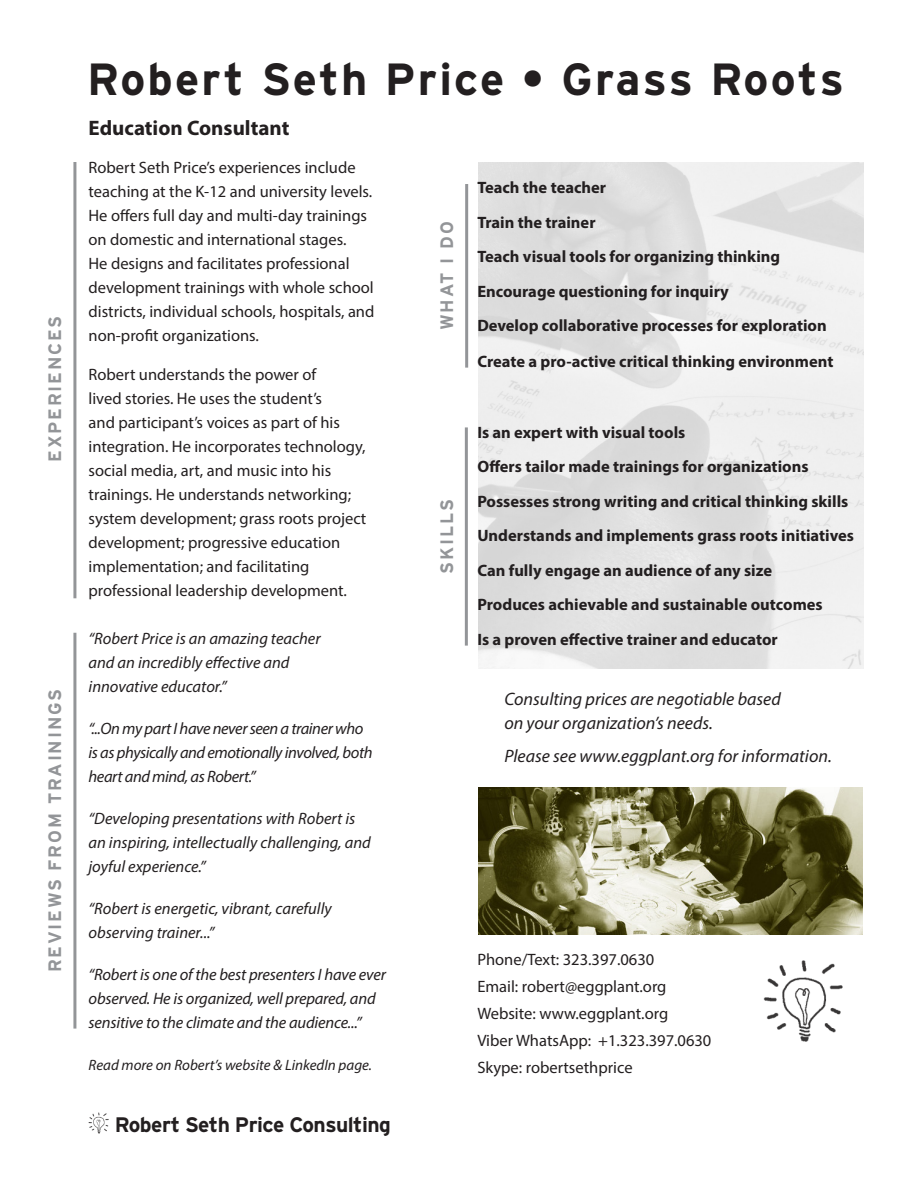
<style>
.page{position:relative;width:918px;height:1188px;background:#fff}
.page>*{position:absolute;margin:0;border:0;box-sizing:border-box;transform-origin:0 0}
.t1{font:700 45px "Interstate";letter-spacing:.05em;color:#231f20}
.t2{font:700 21px "Interstate";letter-spacing:-.025em;color:#231f20}
.t3{font:700 21px "Myriad Pro";color:#231f20}
.t4{font:italic 18px/24px "Myriad Pro";color:#231f20}
.t5{font:700 18px "Interstate";letter-spacing:.1em;color:#939598}
.t6{font:16.5px/24px "Myriad Pro";color:#231f20}
.t7{font:700 16.5px "Myriad Pro";color:#231f20}
.t8{font:italic 16.5px/24px "Myriad Pro";letter-spacing:-.005em;color:#231f20}
.t9{font:italic 16.5px/24px "Myriad Pro";letter-spacing:-.025em;color:#231f20}
.t10{font:italic 15px "Myriad Pro";color:#231f20}
</style>
<div class="page">
<hr style="left:73px;top:162px;width:3px;height:436px;background:#939598">
<hr style="left:465px;top:184px;width:3px;height:184px;background:#939598">
<hr style="left:73px;top:633px;width:3px;height:396px;background:#939598">
<hr style="left:465px;top:427px;width:3px;height:219px;background:#939598">
<img style="left:763px;top:960px;width:80px;height:82px">
<img style="left:89px;top:1112px;width:20px;height:22px">
<img style="left:479px;top:162px;width:385px;height:507px">
<img style="left:479px;top:788px;width:384px;height:146px">
<p class="t5" style="left:45px;top:462px;width:147px;rotate:-90deg">EXPERIENCES</p>
<p class="t5" style="left:45px;top:972px;width:285px;rotate:-90deg">REVIEWS FROM TRAININGS</p>
<p class="t1" style="left:87px;top:54px;width:758px">Robert Seth Price • Grass Roots</p>
<p class="t3" style="left:89px;top:114px;width:202px">Education Consultant</p>
<p class="t6" style="left:89px;top:155px;width:287px">Robert Seth Price’s experiences include teaching at the K-12 and university levels.<br>He offers full day and multi-day trainings on domestic and international stages.<br>He designs and facilitates professional development trainings with whole school districts, individual schools, hospitals, and non-profit organizations.</p>
<p class="t6" style="left:89px;top:362px;width:279px">Robert understands the power of<br>lived stories. He uses the student’s<br>and participant’s voices as part of his integration. He incorporates technology, social media, art, and music into his trainings. He understands networking; system development; grass roots project development; progressive education implementation; and facilitating professional leadership development.</p>
<p class="t8" style="left:89px;top:626px;width:234px">“Robert Price is an amazing teacher and an incredibly effective and innovative educator.”</p>
<p class="t9" style="left:89px;top:716px;width:286px">“...On my part I have never seen a trainer who is as physically and emotionally involved, both heart and mind, as Robert.”</p>
<p class="t8" style="left:89px;top:806px;width:284px">“Developing presentations with Robert is an inspiring, intellectually challenging, and joyful experience.”</p>
<p class="t8" style="left:89px;top:896px;width:245px">“Robert is energetic, vibrant, carefully observing trainer...”</p>
<p class="t8" style="left:89px;top:962px;width:299px">“Robert is one of the best presenters I have ever observed. He is organized, well prepared, and sensitive to the climate and the audience...”</p>
<p class="t10" style="left:89px;top:1055px;width:285px">Read more on Robert’s website &amp; LinkedIn page.</p>
<p class="t2" style="left:115px;top:1113px;width:278px">Robert Seth Price Consulting</p>
<p class="t5" style="left:437px;top:330px;width:111px;rotate:-90deg">WHAT I DO</p>
<p class="t5" style="left:437px;top:574px;width:76px;rotate:-90deg">SKILLS</p>
<p class="t7" style="left:477px;top:177px;width:130px">Teach the teacher</p>
<p class="t7" style="left:477px;top:211px;width:120px">Train the trainer</p>
<p class="t7" style="left:477px;top:246px;width:304px">Teach visual tools for organizing thinking</p>
<p class="t7" style="left:477px;top:280px;width:253px">Encourage questioning for inquiry</p>
<p class="t7" style="left:477px;top:315px;width:351px">Develop collaborative processes for exploration</p>
<p class="t7" style="left:477px;top:351px;width:358px">Create a pro-active critical thinking environment</p>
<p class="t7" style="left:477px;top:421px;width:210px">Is an expert with visual tools</p>
<p class="t7" style="left:477px;top:456px;width:333px">Offers tailor made trainings for organizations</p>
<p class="t7" style="left:477px;top:490px;width:373px">Possesses strong writing and critical thinking skills</p>
<p class="t7" style="left:477px;top:525px;width:378px">Understands and implements grass roots initiatives</p>
<p class="t7" style="left:477px;top:559px;width:296px">Can fully engage an audience of any size</p>
<p class="t7" style="left:477px;top:594px;width:347px">Produces achievable and sustainable outcomes</p>
<p class="t7" style="left:477px;top:628px;width:302px">Is a proven effective trainer and educator</p>
<p class="t4" style="left:504px;top:686px;width:278px">Consulting prices are negotiable based on your organization’s needs.</p>
<p class="t4" style="left:504px;top:743px;width:329px">Please see www.eggplant.org for information.</p>
<p class="t6" style="left:477px;top:947px;width:178px">Phone/Text: 323.397.0630</p>
<p class="t6" style="left:477px;top:974px;width:191px">Email: robert@eggplant.org</p>
<p class="t6" style="left:477px;top:1001px;width:192px">Website: www.eggplant.org</p>
<p class="t6" style="left:477px;top:1028px;width:236px">Viber WhatsApp: +1.323.397.0630</p>
<p class="t6" style="left:477px;top:1055px;width:157px">Skype: robertsethprice</p>
</div>
